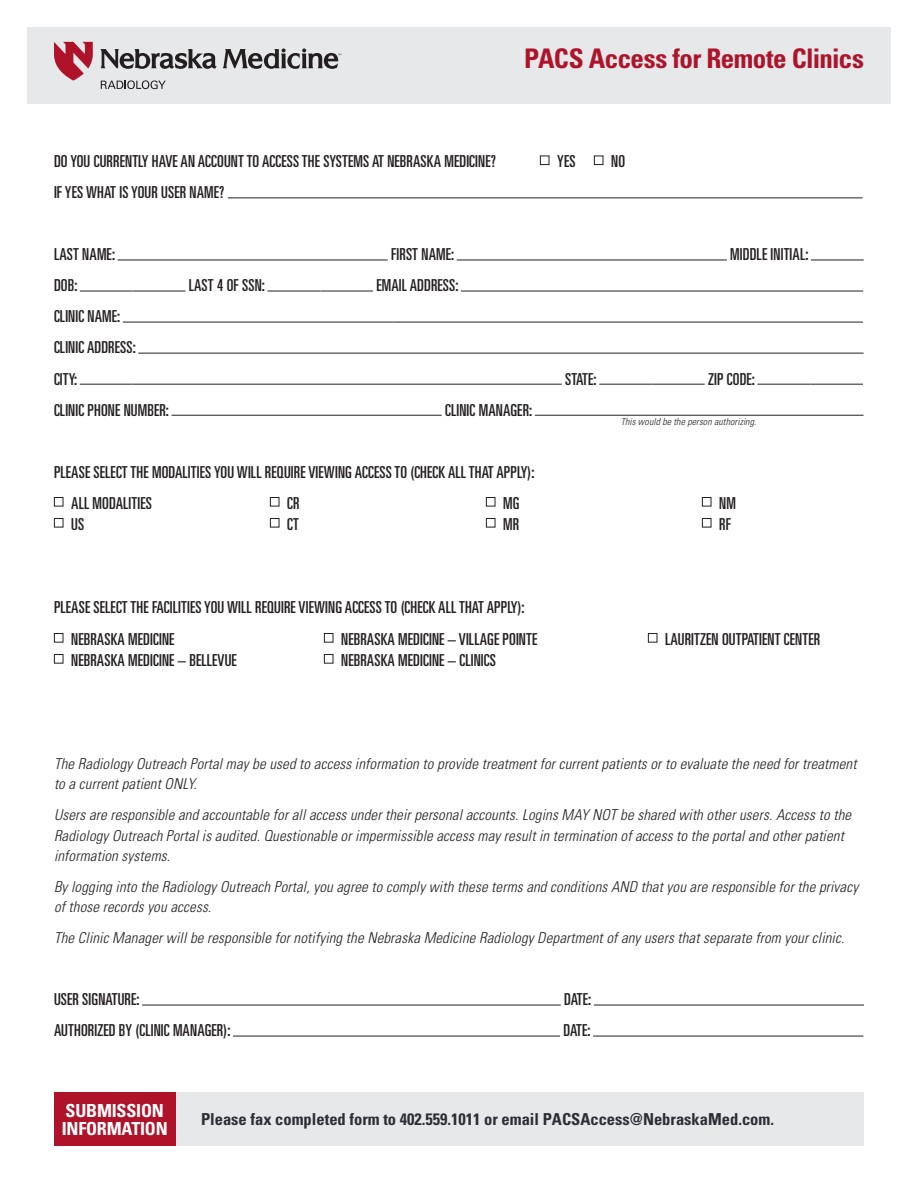
<style>
.page{position:relative;width:918px;height:1188px;background:#fff}
.page>*{position:absolute;margin:0;border:0;box-sizing:border-box;transform-origin:0 0}
.t1{font:700 condensed 27px "Univers LT Std";letter-spacing:-.02em;color:#ae132a}
.t2{font:700 condensed 18px/18px "Univers LT Std";letter-spacing:-.01em;color:#fff}
.t3{font:ultra-condensed 16.5px "Univers LT Std";letter-spacing:.01em;color:#231f20}
.t4{font:700 condensed 16.5px "Univers LT Std";color:#2c2e35}
.t5{font:italic 300 condensed 15px/20.2px "Univers LT Std";letter-spacing:.01em;color:#231f20}
.t6{font:italic 300 condensed 9.75px "Univers LT Std";letter-spacing:.01em;color:#231f20}
</style>
<div class="page">
<div style="left:27px;top:27px;width:864px;height:77px;background:#e7e8ea"></div>
<svg style="left:54px;top:42px;width:39px;height:39px"></svg>
<svg style="left:100px;top:49px;width:117px;height:20px"></svg>
<svg style="left:223px;top:48px;width:118px;height:21px"></svg>
<svg style="left:101px;top:80px;width:65px;height:9px"></svg>
<div style="left:166px;top:1092px;width:698px;height:54px;background:#e7e8ea"></div>
<div style="left:54px;top:1092px;width:122px;height:54px;background:#ae132a"></div>
<div style="left:540px;top:156px;width:9px;height:9px;border:1px solid #231f20"></div>
<div style="left:594px;top:156px;width:9px;height:9px;border:1px solid #231f20"></div>
<hr style="left:228px;top:197px;width:635px;height:1px;background:#231f20">
<hr style="left:118px;top:260px;width:270px;height:1px;background:#231f20">
<hr style="left:457px;top:260px;width:270px;height:1px;background:#231f20">
<hr style="left:811px;top:260px;width:53px;height:1px;background:#231f20">
<hr style="left:80px;top:291px;width:53px;height:1px;background:#231f20">
<hr style="left:133px;top:291px;width:52px;height:1px;background:#231f20">
<hr style="left:267px;top:291px;width:53px;height:1px;background:#231f20">
<hr style="left:320px;top:291px;width:53px;height:1px;background:#231f20">
<hr style="left:461px;top:291px;width:402px;height:1px;background:#231f20">
<hr style="left:123px;top:322px;width:270px;height:1px;background:#231f20">
<hr style="left:393px;top:322px;width:470px;height:1px;background:#231f20">
<hr style="left:138px;top:353px;width:726px;height:1px;background:#231f20">
<hr style="left:80px;top:384px;width:52px;height:1px;background:#231f20">
<hr style="left:133px;top:384px;width:429px;height:1px;background:#231f20">
<hr style="left:599px;top:384px;width:53px;height:1px;background:#231f20">
<hr style="left:652px;top:384px;width:53px;height:1px;background:#231f20">
<hr style="left:757px;top:384px;width:53px;height:1px;background:#231f20">
<hr style="left:810px;top:384px;width:53px;height:1px;background:#231f20">
<hr style="left:172px;top:415px;width:270px;height:1px;background:#231f20">
<hr style="left:535px;top:415px;width:329px;height:1px;background:#231f20">
<div style="left:54px;top:497px;width:9px;height:9px;border:1px solid #231f20"></div>
<div style="left:270px;top:497px;width:9px;height:9px;border:1px solid #231f20"></div>
<div style="left:486px;top:497px;width:9px;height:9px;border:1px solid #231f20"></div>
<div style="left:702px;top:497px;width:9px;height:9px;border:1px solid #231f20"></div>
<div style="left:54px;top:518px;width:9px;height:9px;border:1px solid #231f20"></div>
<div style="left:270px;top:518px;width:9px;height:9px;border:1px solid #231f20"></div>
<div style="left:486px;top:518px;width:9px;height:9px;border:1px solid #231f20"></div>
<div style="left:702px;top:518px;width:9px;height:9px;border:1px solid #231f20"></div>
<div style="left:54px;top:633px;width:9px;height:10px;border:1px solid #231f20"></div>
<div style="left:324px;top:633px;width:9px;height:10px;border:1px solid #231f20"></div>
<div style="left:648px;top:633px;width:9px;height:10px;border:1px solid #231f20"></div>
<div style="left:54px;top:654px;width:9px;height:10px;border:1px solid #231f20"></div>
<div style="left:324px;top:654px;width:9px;height:10px;border:1px solid #231f20"></div>
<hr style="left:142px;top:1005px;width:419px;height:1px;background:#231f20">
<hr style="left:594px;top:1005px;width:270px;height:1px;background:#231f20">
<hr style="left:233px;top:1036px;width:327px;height:1px;background:#231f20">
<hr style="left:593px;top:1036px;width:270px;height:1px;background:#231f20">
<h1 class="t1" style="left:524px;top:42px;width:341px">PACS Access for Remote Clinics</h1>
<p class="t3" style="left:54px;top:152px;width:443px">DO YOU CURRENTLY HAVE AN ACCOUNT TO ACCESS THE SYSTEMS AT NEBRASKA MEDICINE?</p>
<p class="t3" style="left:557px;top:152px;width:20px">YES</p>
<p class="t3" style="left:611px;top:152px;width:15px">NO</p>
<p class="t3" style="left:54px;top:183px;width:172px">IF YES WHAT IS YOUR USER NAME?</p>
<p class="t3" style="left:54px;top:245px;width:63px">LAST NAME:</p>
<p class="t3" style="left:391px;top:245px;width:65px">FIRST NAME:</p>
<p class="t3" style="left:730px;top:245px;width:80px">MIDDLE INITIAL:</p>
<p class="t3" style="left:54px;top:276px;width:25px">DOB:</p>
<p class="t3" style="left:189px;top:276px;width:78px">LAST 4 OF SSN:</p>
<p class="t3" style="left:376px;top:276px;width:84px">EMAIL ADDRESS:</p>
<p class="t3" style="left:54px;top:307px;width:68px">CLINIC NAME:</p>
<p class="t3" style="left:54px;top:338px;width:83px">CLINIC ADDRESS:</p>
<p class="t3" style="left:54px;top:369px;width:25px">CITY:</p>
<p class="t3" style="left:565px;top:369px;width:33px">STATE:</p>
<p class="t3" style="left:708px;top:369px;width:48px">ZIP CODE:</p>
<p class="t3" style="left:54px;top:400px;width:117px">CLINIC PHONE NUMBER:</p>
<p class="t3" style="left:445px;top:400px;width:89px">CLINIC MANAGER:</p>
<p class="t6" style="left:621px;top:416px;width:137px">This would be the person authorizing.</p>
<p class="t3" style="left:54px;top:462px;width:482px">PLEASE SELECT THE MODALITIES YOU WILL REQUIRE VIEWING ACCESS TO (CHECK ALL THAT APPLY):</p>
<p class="t3" style="left:71px;top:493px;width:82px">ALL MODALITIES</p>
<p class="t3" style="left:287px;top:493px;width:14px">CR</p>
<p class="t3" style="left:503px;top:493px;width:18px">MG</p>
<p class="t3" style="left:719px;top:493px;width:18px">NM</p>
<p class="t3" style="left:71px;top:514px;width:14px">US</p>
<p class="t3" style="left:287px;top:514px;width:13px">CT</p>
<p class="t3" style="left:503px;top:514px;width:18px">MR</p>
<p class="t3" style="left:719px;top:514px;width:13px">RF</p>
<p class="t3" style="left:54px;top:598px;width:472px">PLEASE SELECT THE FACILITIES YOU WILL REQUIRE VIEWING ACCESS TO (CHECK ALL THAT APPLY):</p>
<p class="t3" style="left:71px;top:630px;width:105px">NEBRASKA MEDICINE</p>
<p class="t3" style="left:341px;top:630px;width:198px">NEBRASKA MEDICINE – VILLAGE POINTE</p>
<p class="t3" style="left:665px;top:630px;width:157px">LAURITZEN OUTPATIENT CENTER</p>
<p class="t3" style="left:71px;top:651px;width:167px">NEBRASKA MEDICINE – BELLEVUE</p>
<p class="t3" style="left:341px;top:651px;width:156px">NEBRASKA MEDICINE – CLINICS</p>
<p class="t5" style="left:54px;top:754px;width:804px">The Radiology Outreach Portal may be used to access information to provide treatment for current patients or to evaluate the need for treatment to a current patient ONLY.</p>
<p class="t5" style="left:54px;top:805px;width:799px">Users are responsible and accountable for all access under their personal accounts. Logins MAY NOT be shared with other users. Access to the<br>Radiology Outreach Portal is audited. Questionable or impermissible access may result in termination of access to the portal and other patient information systems.</p>
<p class="t5" style="left:54px;top:877px;width:806px">By logging into the Radiology Outreach Portal, you agree to comply with these terms and conditions AND that you are responsible for the privacy of those records you access.</p>
<p class="t5" style="left:54px;top:928px;width:792px">The Clinic Manager will be responsible for notifying the Nebraska Medicine Radiology Department of any users that separate from your clinic.</p>
<p class="t3" style="left:54px;top:990px;width:87px">USER SIGNATURE:</p>
<p class="t3" style="left:564px;top:990px;width:29px">DATE:</p>
<p class="t3" style="left:54px;top:1021px;width:178px">AUTHORIZED BY (CLINIC MANAGER):</p>
<p class="t3" style="left:564px;top:1021px;width:29px">DATE:</p>
<p class="t2" style="left:62px;top:1101px;width:108px">SUBMISSION<br>INFORMATION</p>
<p class="t4" style="left:201px;top:1109px;width:575px">Please fax completed form to 402.559.1011 or email PACSAccess@NebraskaMed.com.</p>
</div>
